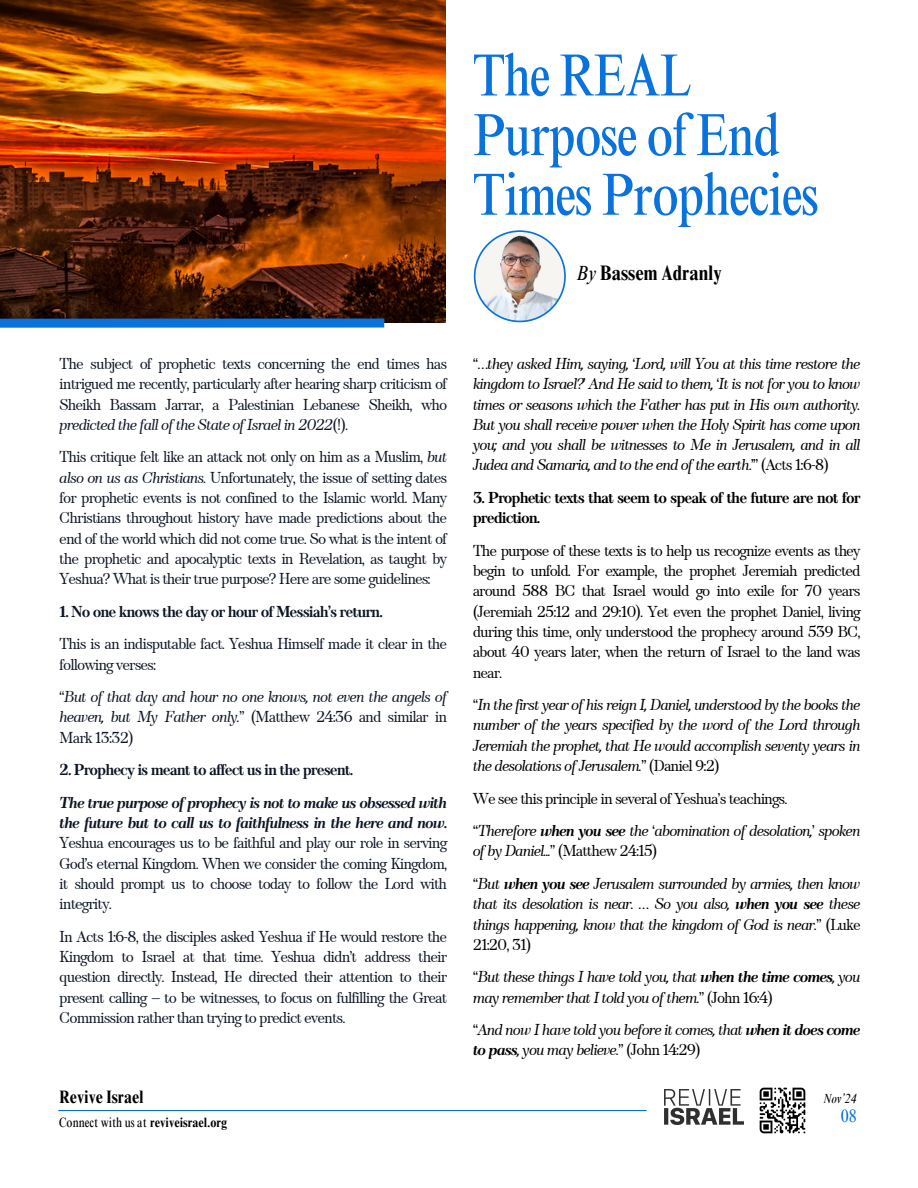
<style>
.page{position:relative;width:918px;height:1188px;background:#fff}
.page>*{position:absolute;margin:0;border:0;box-sizing:border-box;transform-origin:0 0}
.t1{font:condensed 60px/59.7px "Times NRMT Pro";letter-spacing:-.02em;color:#0972db}
.t2{font:700 condensed 21px "Times NRMT Pro";color:#000}
.t3{font:700 condensed 18px "Times NRMT Pro";color:#000}
.t4{font:condensed 18px "Times NRMT Pro";color:#0972db}
.t5{font:15.75px/20.2px "TT Barrels";letter-spacing:-.065em;color:#0c1524;text-align:justify}
.t6{font:italic 15.75px/20.2px "TT Barrels";letter-spacing:-.065em;color:#000;text-align:justify}
.t7{font:15.75px/20.2px "TT Barrels";letter-spacing:-.065em;color:#000;text-align:justify}
.t8{font:italic 15.75px/20.2px "TT Barrels";letter-spacing:-.065em;color:#0c1524;text-align:justify}
.t9{font:700 15.75px "TT Barrels";letter-spacing:-.065em;color:#0c1524}
.t10{font:700 15.75px/20.2px "TT Barrels";letter-spacing:-.065em;color:#000}
.t11{font:700 condensed 13.5px "Times NRMT Pro";color:#000}
.t12{font:italic condensed 13.5px "Times NRMT Pro";color:#000}
.s1{font-weight:400;font-style:italic}
.s2{font-style:italic}
.s3{font-style:normal}
.s4{font-weight:700;font-style:italic}
.s5{font-weight:700}
.s6{font-weight:400}
</style>
<div class="page">
<img style="left:474px;top:230px;width:92px;height:92px">
<img style="left:0;top:0;width:446px;height:323px">
<div style="left:0;top:319px;width:384px;height:9px;background:#0972db"></div>
<hr style="left:58px;top:1110px;width:589px;height:1px;background:#0972db">
<img style="left:759px;top:1087px;width:47px;height:47px">
<img style="left:665px;top:1089px;width:79px;height:35px">
<h5 class="t1" style="left:473px;top:53px;width:348px">The REAL<br>Purpose of End<br>Times Prophecies</h5>
<p class="t2" style="left:577px;top:265px;width:147px"><span class="s1">By</span> Bassem Adranly</p>
<h4 class="t5" style="left:59px;top:354px;width:389px">The subject of prophetic texts concerning the end times has intrigued me recently, particularly after hearing sharp criticism of Sheikh Bassam Jarrar, a Palestinian Lebanese Sheikh, who <span class="s2">predicted the fall of the State of Israel in 2022</span>(!).</h4>
<h5 class="t5" style="left:59px;top:448px;width:389px">This critique felt like an attack not only on him as a Muslim, <span class="s2">but also on us as Christians.</span> Unfortunately, the issue of setting dates for prophetic events is not confined to the Islamic world. Many Christians throughout history have made predictions about the end of the world which did not come true. So what is the intent of the prophetic and apocalyptic texts in Revelation, as taught by Yeshua? What is their true purpose? Here are some guidelines:</h5>
<h5 class="t9" style="left:59px;top:602px;width:325px">1. No one knows the day or hour of Messiah’s return.</h5>
<h5 class="t5" style="left:59px;top:635px;width:389px">This is an indisputable fact. Yeshua Himself made it clear in the following verses:</h5>
<h5 class="t8" style="left:59px;top:687px;width:389px"><span class="s3">“</span>But of that day and hour no one knows, not even the angels of heaven, but My Father only.<span class="s3">” (Matthew 24:36 and similar in Mark 13:32)</span></h5>
<h5 class="t9" style="left:59px;top:761px;width:295px">2. Prophecy is meant to affect us in the present.</h5>
<h5 class="t5" style="left:59px;top:793px;width:389px"><span class="s4">The true purpose of prophecy is not to make us obsessed with the future but to call us to faithfulness in the here and now</span><span class="s5">.<br></span>Yeshua encourages us to be faithful and play our role in serving God’s eternal Kingdom. When we consider the coming Kingdom, it should prompt us to choose today to follow the Lord with integrity.</h5>
<h5 class="t5" style="left:59px;top:927px;width:389px">In Acts 1:6-8, the disciples asked Yeshua if He would restore the Kingdom to Israel at that time. Yeshua didn’t address their question directly. Instead, He directed their attention to their present calling – to be witnesses, to focus on fulfilling the Great Commission rather than trying to predict events.</h5>
<h3 class="t3" style="left:59px;top:1090px;width:86px">Revive Israel</h3>
<p class="t11" style="left:59px;top:1117px;width:169px"><span class="s6">Connect with us at</span> reviveisrael.org</p>
<p class="t6" style="left:473px;top:354px;width:389px"><span class="s3">“…</span>they asked Him, saying, <span class="s3">‘</span>Lord, will You at this time restore the kingdom to Israel?<span class="s3">’</span> And He said to them, <span class="s3">‘</span>It is not for you to know times or seasons which the Father has put in His own authority.<br>But you shall receive power when the Holy Spirit has come upon you; and you shall be witnesses to Me in Jerusalem, and in all Judea and Samaria, and to the end of the earth<span class="s3">.’” (Acts 1:6-8)</span></p>
<h2 class="t10" style="left:473px;top:488px;width:389px">3. Prophetic texts that seem to speak of the future are not for prediction.</h2>
<h5 class="t7" style="left:473px;top:541px;width:389px">The purpose of these texts is to help us recognize events as they begin to unfold. For example, the prophet Jeremiah predicted around 588 BC that Israel would go into exile for 70 years (Jeremiah 25:12 and 29:10). Yet even the prophet Daniel, living during this time, only understood the prophecy around 539 BC, about 40 years later, when the return of Israel to the land was near.</h5>
<h5 class="t6" style="left:473px;top:696px;width:389px"><span class="s3">“</span>In the first year of his reign I, Daniel, understood by the books the number of the years specified by the word of the Lord through Jeremiah the prophet, that He would accomplish seventy years in the desolations of Jerusalem.<span class="s3">” (Daniel 9:2)</span></h5>
<h4 class="t7" style="left:473px;top:789px;width:316px">We see this principle in several of Yeshua’s teachings.</h4>
<h5 class="t6" style="left:473px;top:822px;width:389px"><span class="s3">“</span>Therefore <span class="s5">when you see</span> the <span class="s3">‘</span>abomination of desolation,<span class="s3">’</span> spoken of by Daniel...<span class="s3">” (Matthew 24:15)</span></h5>
<h5 class="t6" style="left:473px;top:874px;width:389px"><span class="s3">“</span>But <span class="s5">when you see</span> Jerusalem surrounded by armies, then know that its desolation is near. … So you also, <span class="s5">when you see</span> these things happening, know that the kingdom of God is near.<span class="s3">” (Luke 21:20, 31)</span></h5>
<h4 class="t6" style="left:473px;top:968px;width:389px"><span class="s3">“</span>But these things I have told you, that <span class="s5">when the time comes</span>, you may remember that I told you of them.<span class="s3">” (John 16:4)</span></h4>
<h5 class="t6" style="left:473px;top:1021px;width:389px"><span class="s3">“</span>And now I have told you before it comes, that <span class="s5">when it does come to pass</span>, you may believe.<span class="s3">” (John 14:29)</span></h5>
<p class="t12" style="left:824px;top:1093px;width:35px">Nov’24</p>
<p class="t4" style="left:841px;top:1109px;width:18px">08</p>
</div>
